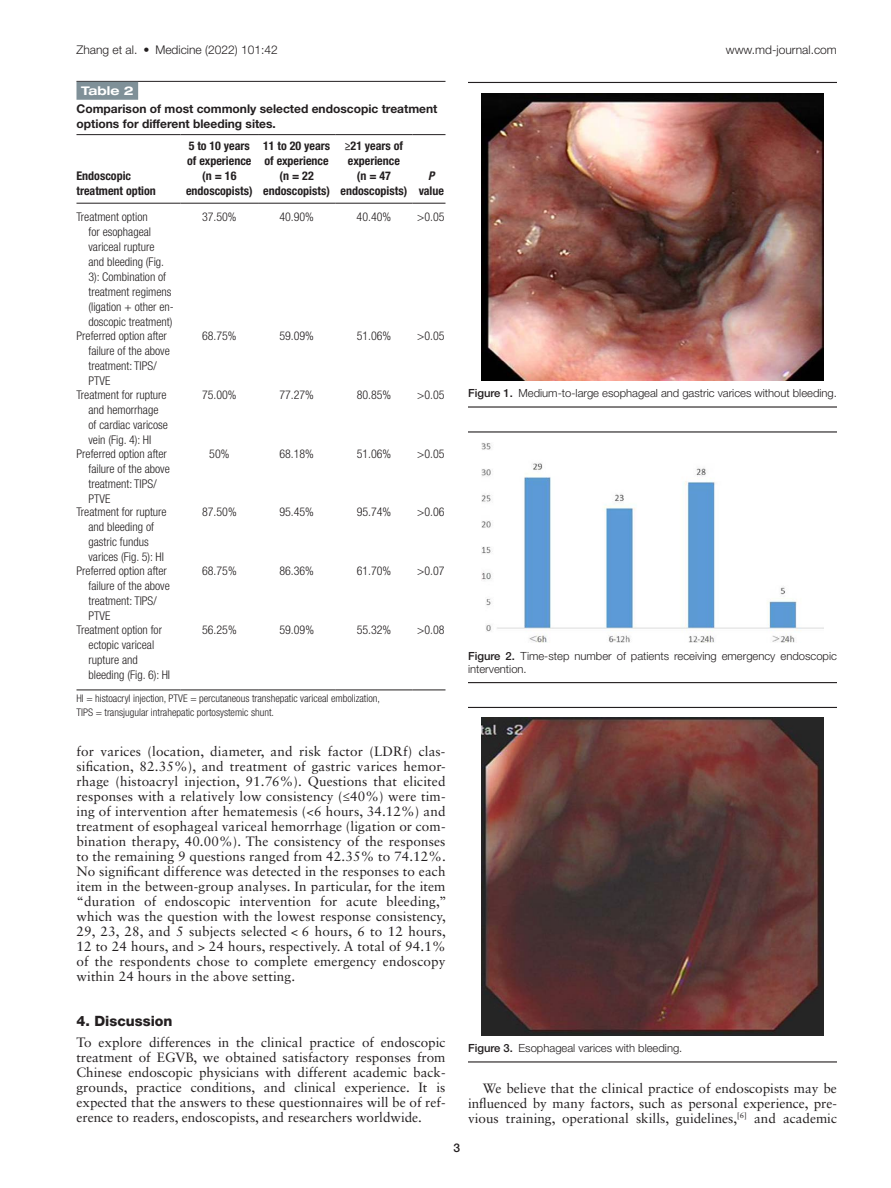
<style>
.page{position:relative;width:891px;height:1188px;background:#fff}
.page>*{position:absolute;margin:0;border:0;box-sizing:border-box;transform-origin:0 0}
.t1{font:800 14.25px "Helvetica Neue LT Std";color:#231f20}
.t2{font:13.5px/15px "Sabon LT Std";color:#231f20;text-align:justify}
.t3{font:300 condensed 12px/15px "Helvetica Neue LT Std";color:#231f20}
.t4{font:700 condensed 12px/15px "Helvetica Neue LT Std";color:#231f20;text-align:center}
.t5{font:700 12px/15px "Helvetica Neue LT Std";color:#231f20}
.t6{font:300 12px "Helvetica Neue LT Std";color:#231f20}
.t7{font:700 expanded 12px "Helvetica Neue LT Std";color:#fff}
.t8{font:500 12px "Helvetica Neue LT Std";color:#231f20}
.t9{font:italic 700 condensed 12px "Helvetica Neue LT Std";color:#231f20}
.t10{font:300 11.25px/13.5px "Helvetica Neue LT Std";color:#231f20}
.t11{font:300 condensed 10.5px/13.5px "Helvetica Neue LT Std";color:#231f20}
.s1{font-weight:500}
</style>
<div class="page">
<hr style="left:76px;top:81px;width:370px;height:1px;background:#231f20">
<div style="left:76px;top:82px;width:62px;height:18px;background:#7f9098"></div>
<hr style="left:76px;top:134px;width:105px;height:1px;background:#231f20">
<hr style="left:76px;top:203px;width:105px;height:1px;background:#231f20">
<hr style="left:181px;top:134px;width:77px;height:1px;background:#231f20">
<hr style="left:181px;top:203px;width:77px;height:1px;background:#231f20">
<hr style="left:258px;top:134px;width:77px;height:1px;background:#231f20">
<hr style="left:258px;top:203px;width:77px;height:1px;background:#231f20">
<hr style="left:335px;top:134px;width:78px;height:1px;background:#231f20">
<hr style="left:335px;top:203px;width:78px;height:1px;background:#231f20">
<hr style="left:413px;top:134px;width:33px;height:1px;background:#231f20">
<hr style="left:413px;top:203px;width:33px;height:1px;background:#231f20">
<hr style="left:76px;top:690px;width:105px;height:1px;background:#231f20">
<hr style="left:181px;top:690px;width:77px;height:1px;background:#231f20">
<hr style="left:258px;top:690px;width:77px;height:1px;background:#231f20">
<hr style="left:335px;top:690px;width:78px;height:1px;background:#231f20">
<hr style="left:413px;top:690px;width:33px;height:1px;background:#231f20">
<img style="left:481px;top:93px;width:343px;height:287px">
<hr style="left:468px;top:82px;width:369px;height:1px;background:#231f20">
<hr style="left:468px;top:406px;width:369px;height:2px;background:#231f20">
<img style="left:482px;top:443px;width:341px;height:200px">
<hr style="left:468px;top:431px;width:369px;height:2px;background:#231f20">
<hr style="left:468px;top:682px;width:369px;height:1px;background:#231f20">
<img style="left:481px;top:718px;width:343px;height:317px">
<hr style="left:468px;top:707px;width:369px;height:1px;background:#231f20">
<hr style="left:468px;top:1061px;width:369px;height:2px;background:#231f20">
<p class="t6" style="left:76px;top:42px;width:203px">Zhang et al. • Medicine (2022) 101:42</p>
<p class="t6" style="left:726px;top:42px;width:113px">www.md-journal.com</p>
<p class="t7" style="left:81px;top:83px;width:54px">Table 2</p>
<p class="t5" style="left:76px;top:101px;width:362px">Comparison of most commonly selected endoscopic treatment options for different bleeding sites.</p>
<p class="t4" style="left:76px;top:168px;width:81px;text-align:left">Endoscopic treatment option</p>
<p class="t4" style="left:186px;top:138px;width:68px">5 to 10 years of experience (n = 16 endoscopists)</p>
<p class="t4" style="left:263px;top:138px;width:68px">11 to 20 years of experience (n = 22 endoscopists)</p>
<p class="t4" style="left:341px;top:138px;width:68px">≥21 years of experience<br>(n = 47 endoscopists)</p>
<p class="t9" style="left:428px;top:169px;width:8px">P</p>
<p class="t4" style="left:419px;top:183px;width:27px">value</p>
<p class="t3" style="left:89px;top:209px;width:87px;text-indent:-12px">Treatment option<br>for esophageal variceal rupture<br>and bleeding (Fig.<br>3): Combination of treatment regimens (ligation + other en&shy;doscopic treatment)</p>
<p class="t3" style="left:202px;top:209px;width:36px">37.50%</p>
<p class="t3" style="left:279px;top:209px;width:36px">40.90%</p>
<p class="t3" style="left:357px;top:209px;width:36px">40.40%</p>
<p class="t3" style="left:417px;top:209px;width:29px">&gt;0.05</p>
<p class="t3" style="left:89px;top:328px;width:83px;text-indent:-12px">Preferred option after failure of the above treatment: TIPS/<br>PTVE</p>
<p class="t3" style="left:202px;top:328px;width:36px">68.75%</p>
<p class="t3" style="left:279px;top:328px;width:36px">59.09%</p>
<p class="t3" style="left:357px;top:328px;width:36px">51.06%</p>
<p class="t3" style="left:417px;top:328px;width:29px">&gt;0.05</p>
<p class="t3" style="left:89px;top:387px;width:81px;text-indent:-12px">Treatment for rupture and hemorrhage of cardiac varicose vein (Fig. 4): HI</p>
<p class="t3" style="left:202px;top:387px;width:36px">75.00%</p>
<p class="t3" style="left:279px;top:387px;width:36px">77.27%</p>
<p class="t3" style="left:357px;top:387px;width:36px">80.85%</p>
<p class="t3" style="left:417px;top:387px;width:29px">&gt;0.05</p>
<p class="t3" style="left:89px;top:446px;width:83px;text-indent:-12px">Preferred option after failure of the above treatment: TIPS/<br>PTVE</p>
<p class="t3" style="left:209px;top:446px;width:22px">50%</p>
<p class="t3" style="left:279px;top:446px;width:36px">68.18%</p>
<p class="t3" style="left:357px;top:446px;width:36px">51.06%</p>
<p class="t3" style="left:417px;top:446px;width:29px">&gt;0.05</p>
<p class="t3" style="left:89px;top:505px;width:80px;text-indent:-12px">Treatment for rupture and bleeding of gastric fundus varices (Fig. 5): HI</p>
<p class="t3" style="left:202px;top:505px;width:36px">87.50%</p>
<p class="t3" style="left:279px;top:505px;width:36px">95.45%</p>
<p class="t3" style="left:357px;top:505px;width:36px">95.74%</p>
<p class="t3" style="left:417px;top:505px;width:29px">&gt;0.06</p>
<p class="t3" style="left:89px;top:563px;width:83px;text-indent:-12px">Preferred option after failure of the above treatment: TIPS/<br>PTVE</p>
<p class="t3" style="left:202px;top:563px;width:36px">68.75%</p>
<p class="t3" style="left:279px;top:563px;width:36px">86.36%</p>
<p class="t3" style="left:357px;top:563px;width:36px">61.70%</p>
<p class="t3" style="left:417px;top:563px;width:29px">&gt;0.07</p>
<p class="t3" style="left:89px;top:622px;width:83px;text-indent:-12px">Treatment option for ectopic variceal rupture and bleeding (Fig. 6): HI</p>
<p class="t3" style="left:202px;top:622px;width:36px">56.25%</p>
<p class="t3" style="left:279px;top:622px;width:36px">59.09%</p>
<p class="t3" style="left:357px;top:622px;width:36px">55.32%</p>
<p class="t3" style="left:417px;top:622px;width:29px">&gt;0.08</p>
<p class="t11" style="left:76px;top:692px;width:305px">HI = histoacryl injection, PTVE = percutaneous transhepatic variceal embolization,<br>TIPS = transjugular intrahepatic portosystemic shunt.</p>
<p class="t10" style="left:468px;top:386px;width:371px"><span class="s1">Figure 1.</span> Medium-to-large esophageal and gastric varices without bleeding.</p>
<p class="t10" style="left:468px;top:649px;width:370px"><span class="s1">Figure 2.</span> Time-step number of patients receiving emergency endoscopic intervention.</p>
<p class="t2" style="left:76px;top:744px;width:372px">for varices (location, diameter, and risk factor (LDRf) clas&shy;sification, 82.35%), and treatment of gastric varices hemor&shy;rhage (histoacryl injection, 91.76%). Questions that elicited responses with a relatively low consistency (≤40%) were tim&shy;ing of intervention after hematemesis (&lt;6 hours, 34.12%) and treatment of esophageal variceal hemorrhage (ligation or com&shy;bination therapy, 40.00%). The consistency of the responses to the remaining 9 questions ranged from 42.35% to 74.12%.<br>No significant difference was detected in the responses to each item in the between-group analyses. In particular, for the item “duration of endoscopic intervention for acute bleeding,” which was the question with the lowest response consistency, 29, 23, 28, and 5 subjects selected &lt; 6 hours, 6 to 12 hours, 12 to 24 hours, and &gt; 24 hours, respectively. A total of 94.1% of the respondents chose to complete emergency endoscopy within 24 hours in the above setting.</p>
<p class="t1" style="left:76px;top:1013px;width:98px">4. Discussion</p>
<p class="t2" style="left:76px;top:1035px;width:371px">To explore differences in the clinical practice of endoscopic treatment of EGVB, we obtained satisfactory responses from Chinese endoscopic physicians with different academic back&shy;grounds, practice conditions, and clinical experience. It is expected that the answers to these questionnaires will be of ref&shy;erence to readers, endoscopists, and researchers worldwide.</p>
<p class="t8" style="left:453px;top:1140px;width:8px">3</p>
<p class="t10" style="left:468px;top:1041px;width:216px"><span class="s1">Figure 3.</span> Esophageal varices with bleeding.</p>
<p class="t2" style="left:468px;top:1080px;width:371px;text-indent:15px">We believe that the clinical practice of endoscopists may be influenced by many factors, such as personal experience, pre&shy;vious training, operational skills, guidelines,<sup>[6]</sup> and academic</p>
</div>
